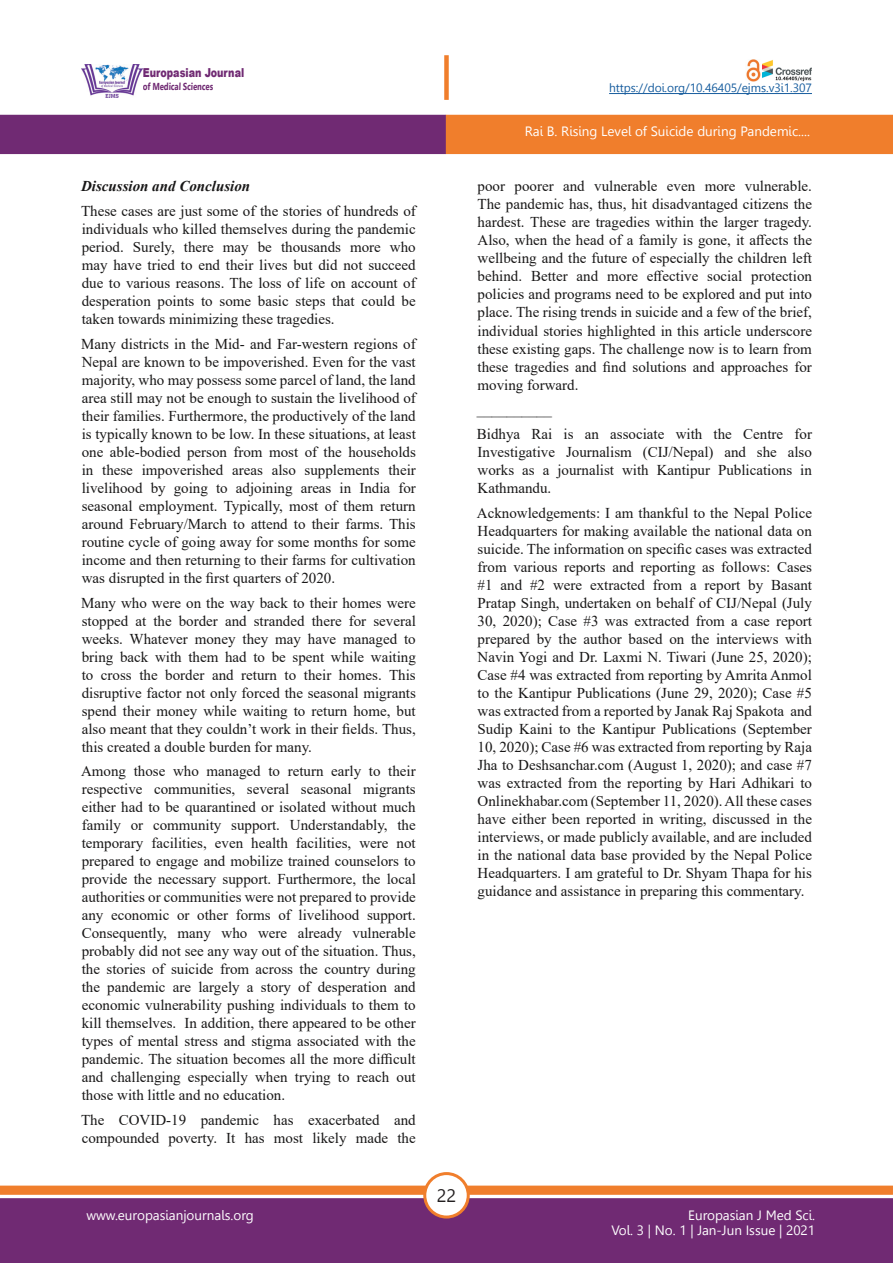
<style>
.page{position:relative;width:893px;height:1263px;background:#fff}
.page>*{position:absolute;margin:0;border:0;box-sizing:border-box;transform-origin:0 0}
.t1{font:18px "Leelawadee";color:#231f20}
.t2{font:15px/18px "Times New Roman";color:#181717;text-align:justify}
.t3{font:italic 700 15px "Times New Roman";color:#181717}
.t4{font:13.5px/15px "Leelawadee";color:#fff;text-align:right}
.t5{font:900 12.3px "Arial";color:#702a73;scale:.77 1}
.t6{font:12px "Leelawadee";letter-spacing:-.005em;color:#175d9e}
.t7{font:700 10.05px "Leelawadee UI";color:#702a73;scale:.76 1}
</style>
<div class="page">
<div style="left:0;top:1198px;width:893px;height:65px;background:#702a73;border:2px solid #702a73"></div>
<div style="left:0;top:115px;width:446px;height:39px;background:#702a73"></div>
<div style="left:446px;top:115px;width:447px;height:39px;background:#f07e2c"></div>
<div style="left:0;top:1185px;width:893px;height:10px;background:#f07e2c;border:1px solid #f07e2c"></div>
<div style="left:425px;top:1173px;width:43px;height:44px;background:#fff;border-radius:50%"></div>
<div style="left:423px;top:1172px;width:47px;height:46px;border:3px solid #f07e2c;border-radius:50%"></div>
<img style="left:81px;top:64px;width:61px;height:33px">
<div style="left:444px;top:55px;width:5px;height:45px;background:#f07e2c"></div>
<hr style="left:609px;top:93px;width:203px;height:1px;background:#175d9e">
<img style="left:746px;top:60px;width:66px;height:21px">
<p class="t5" style="left:143px;top:63px;width:133px">Europasian Journal</p>
<p class="t7" style="left:143px;top:79px;width:95px">of Medical Sciences</p>
<p class="t3" style="left:81px;top:176px;width:171px">Discussion and Conclusion</p>
<p class="t2" style="left:81px;top:201px;width:336px">These cases are just some of the stories of hundreds of individuals who killed themselves during the pandemic period. Surely, there may be thousands more who may have tried to end their lives but did not succeed due to various reasons. The loss of life on account of desperation points to some basic steps that could be taken towards minimizing these tragedies.</p>
<p class="t2" style="left:81px;top:334px;width:336px">Many districts in the Mid- and Far-western regions of Nepal are known to be impoverished. Even for the vast majority, who may possess some parcel of land, the land area still may not be enough to sustain the livelihood of their families. Furthermore, the productively of the land is typically known to be low. In these situations, at least one able-bodied person from most of the households in these impoverished areas also supplements their livelihood by going to adjoining areas in India for seasonal employment. Typically, most of them return around February/March to attend to their farms. This routine cycle of going away for some months for some income and then returning to their farms for cultivation was disrupted in the first quarters of 2020.</p>
<p class="t2" style="left:81px;top:593px;width:336px">Many who were on the way back to their homes were stopped at the border and stranded there for several weeks. Whatever money they may have managed to bring back with them had to be spent while waiting to cross the border and return to their homes. This disruptive factor not only forced the seasonal migrants spend their money while waiting to return home, but also meant that they couldn’t work in their fields. Thus, this created a double burden for many.</p>
<p class="t2" style="left:81px;top:762px;width:336px">Among those who managed to return early to their respective communities, several seasonal migrants either had to be quarantined or isolated without much family or community support. Understandably, the temporary facilities, even health facilities, were not prepared to engage and mobilize trained counselors to provide the necessary support. Furthermore, the local authorities or communities were not prepared to provide any economic or other forms of livelihood support.<br>Consequently, many who were already vulnerable probably did not see any way out of the situation. Thus, the stories of suicide from across the country during the pandemic are largely a story of desperation and economic vulnerability pushing individuals to them to kill themselves. In addition, there appeared to be other types of mental stress and stigma associated with the pandemic. The situation becomes all the more difficult and challenging especially when trying to reach out those with little and no education.</p>
<p class="t2" style="left:81px;top:1110px;width:336px">The COVID-19 pandemic has exacerbated and compounded poverty. It has most likely made the</p>
<p class="t1" style="left:437px;top:1185px;width:21px">22</p>
<p class="t6" style="left:609px;top:81px;width:204px">https://doi.org/10.46405/ejms.v3i1.307</p>
<p class="t4" style="left:525px;top:124px;width:287px">Rai B. Rising Level of Suicide during Pandemic....</p>
<p class="t2" style="left:478px;top:177px;width:336px">poor poorer and vulnerable even more vulnerable.<br>The pandemic has, thus, hit disadvantaged citizens the hardest. These are tragedies within the larger tragedy.<br>Also, when the head of a family is gone, it affects the wellbeing and the future of especially the children left behind. Better and more effective social protection policies and programs need to be explored and put into place. The rising trends in suicide and a few of the brief, individual stories highlighted in this article underscore these existing gaps. The challenge now is to learn from these tragedies and find solutions and approaches for moving forward.</p>
<p class="t2" style="left:477px;top:400px;width:76px">__________</p>
<p class="t2" style="left:477px;top:424px;width:337px">Bidhya Rai is an associate with the Centre for Investigative Journalism (CIJ/Nepal) and she also works as a journalist with Kantipur Publications in Kathmandu.</p>
<p class="t2" style="left:477px;top:503px;width:337px">Acknowledgements: I am thankful to the Nepal Police Headquarters for making available the national data on suicide. The information on specific cases was extracted from various reports and reporting as follows: Cases #1 and #2 were extracted from a report by Basant Pratap Singh, undertaken on behalf of CIJ/Nepal (July 30, 2020); Case #3 was extracted from a case report prepared by the author based on the interviews with Navin Yogi and Dr. Laxmi N. Tiwari (June 25, 2020); Case #4 was extracted from reporting by Amrita Anmol to the Kantipur Publications (June 29, 2020); Case #5 was extracted from a reported by Janak Raj Spakota and Sudip Kaini to the Kantipur Publications (September 10, 2020); Case #6 was extracted from reporting by Raja Jha to Deshsanchar.com (August 1, 2020); and case #7 was extracted from the reporting by Hari Adhikari to Onlinekhabar.com (September 11, 2020). All these cases have either been reported in writing, discussed in the interviews, or made publicly available, and are included in the national data base provided by the Nepal Police Headquarters. I am grateful to Dr. Shyam Thapa for his guidance and assistance in preparing this commentary.</p>
<p class="t4" style="left:86px;top:1208px;width:169px">www.europasianjournals.org</p>
<p class="t4" style="left:611px;top:1208px;width:205px">Europasian J Med Sci.<br>Vol. 3 | No. 1 | Jan-Jun Issue | 2021</p>
</div>
